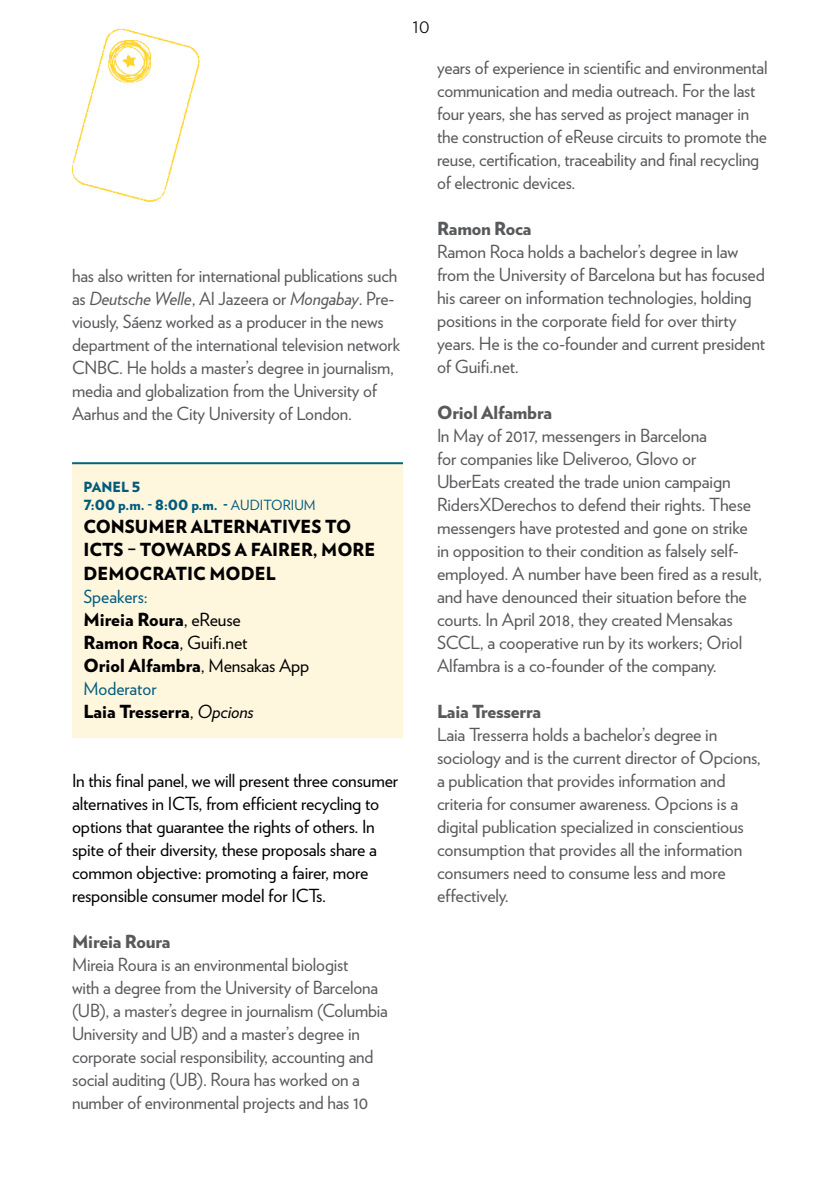
<style>
.page{position:relative;width:840px;height:1191px;background:#fff}
.page>*{position:absolute;margin:0;border:0;box-sizing:border-box;transform-origin:0 0}
.t1{font:300 20px "Verlag";color:#000}
.t2{font:18px/23px "Verlag";letter-spacing:-.01em;color:#58595b}
.t3{font:18px/23px "Verlag";letter-spacing:-.01em;color:#000}
.t4{font:900 18px/23px "Verlag";color:#000}
.t5{font:900 18px "Verlag";letter-spacing:-.01em;color:#58595b}
.t6{font:900 14px/18px "Verlag";color:#005b7d}
.s1{font-style:italic}
.s2{font-weight:400}
.s3{font-weight:400;color:#005b7d}
.s4{font-weight:400;font-style:italic}
</style>
<div class="page">
<img style="left:72px;top:28px;width:128px;height:174px">
<div style="left:72px;top:462px;width:331px;height:276px;background:#fff6de"></div>
<hr style="left:72px;top:462px;width:331px;height:2px;background:#006587">
<p class="t2" style="left:72px;top:263px;width:329px">has also written for international publications such as <span class="s1">Deutsche Welle</span>, Al Jazeera or <span class="s1">Mongabay</span>. Pre&shy;viously, Sáenz worked as a producer in the news department of the international television network CNBC. He holds a master’s degree in journalism, media and globalization from the University of Aarhus and the City University of London.</p>
<p class="t6" style="left:83px;top:477px;width:233px">PANEL 5<br>7:00 p.m. - 8:00 p.m. - <span class="s2">AUDITORIUM</span></p>
<p class="t4" style="left:83px;top:514px;width:293px">CONSUMER ALTERNATIVES TO<br>ICTS – TOWARDS A FAIRER, MORE<br>DEMOCRATIC MODEL</p>
<p class="t4" style="left:83px;top:583px;width:227px"><span class="s3">Speakers:<br></span>Mireia Roura<span class="s2">, eReuse<br></span>Ramon Roca<span class="s2">, Guifi.net<br></span>Oriol Alfambra<span class="s2">, Mensakas App<br></span><span class="s3">Moderator<br></span>Laia Tresserra<span class="s2">,</span> <span class="s4">Opcions</span></p>
<p class="t3" style="left:72px;top:767px;width:327px">In this final panel, we will present three consumer alternatives in ICTs, from efficient recycling to options that guarantee the rights of others. In spite of their diversity, these proposals share a common objective: promoting a fairer, more responsible consumer model for ICTs.</p>
<p class="t5" style="left:72px;top:926px;width:100px">Mireia Roura</p>
<p class="t2" style="left:72px;top:951px;width:317px">Mireia Roura is an environmental biologist<br>with a degree from the University of Barcelona (UB), a master’s degree in journalism (Columbia University and UB) and a master’s degree in corporate social responsibility, accounting and social auditing (UB). Roura has worked on a number of environmental projects and has 10</p>
<p class="t1" style="left:412px;top:11px;width:19px">10</p>
<p class="t2" style="left:437px;top:55px;width:332px">years of experience in scientific and environmental communication and media outreach. For the last four years, she has served as project manager in the construction of eReuse circuits to promote the reuse, certification, traceability and final recycling of electronic devices.</p>
<p class="t5" style="left:437px;top:214px;width:96px">Ramon Roca</p>
<p class="t2" style="left:437px;top:239px;width:329px">Ramon Roca holds a bachelor’s degree in law from the University of Barcelona but has focused his career on information technologies, holding positions in the corporate field for over thirty years. He is the co-founder and current president of Guifi.net.</p>
<p class="t5" style="left:437px;top:398px;width:117px">Oriol Alfambra</p>
<p class="t2" style="left:437px;top:423px;width:326px">In May of 2017, messengers in Barcelona<br>for companies like Deliveroo, Glovo or UberEats created the trade union campaign RidersXDerechos to defend their rights. These messengers have protested and gone on strike in opposition to their condition as falsely self&shy;employed. A number have been fired as a result, and have denounced their situation before the courts. In April 2018, they created Mensakas SCCL, a cooperative run by its workers; Oriol Alfambra is a co-founder of the company.</p>
<p class="t5" style="left:437px;top:697px;width:105px">Laia Tresserra</p>
<p class="t2" style="left:437px;top:722px;width:325px">Laia Tresserra holds a bachelor’s degree in sociology and is the current director of Opcions, a publication that provides information and criteria for consumer awareness. Opcions is a digital publication specialized in conscientious consumption that provides all the information consumers need to consume less and more effectively.</p>
</div>
